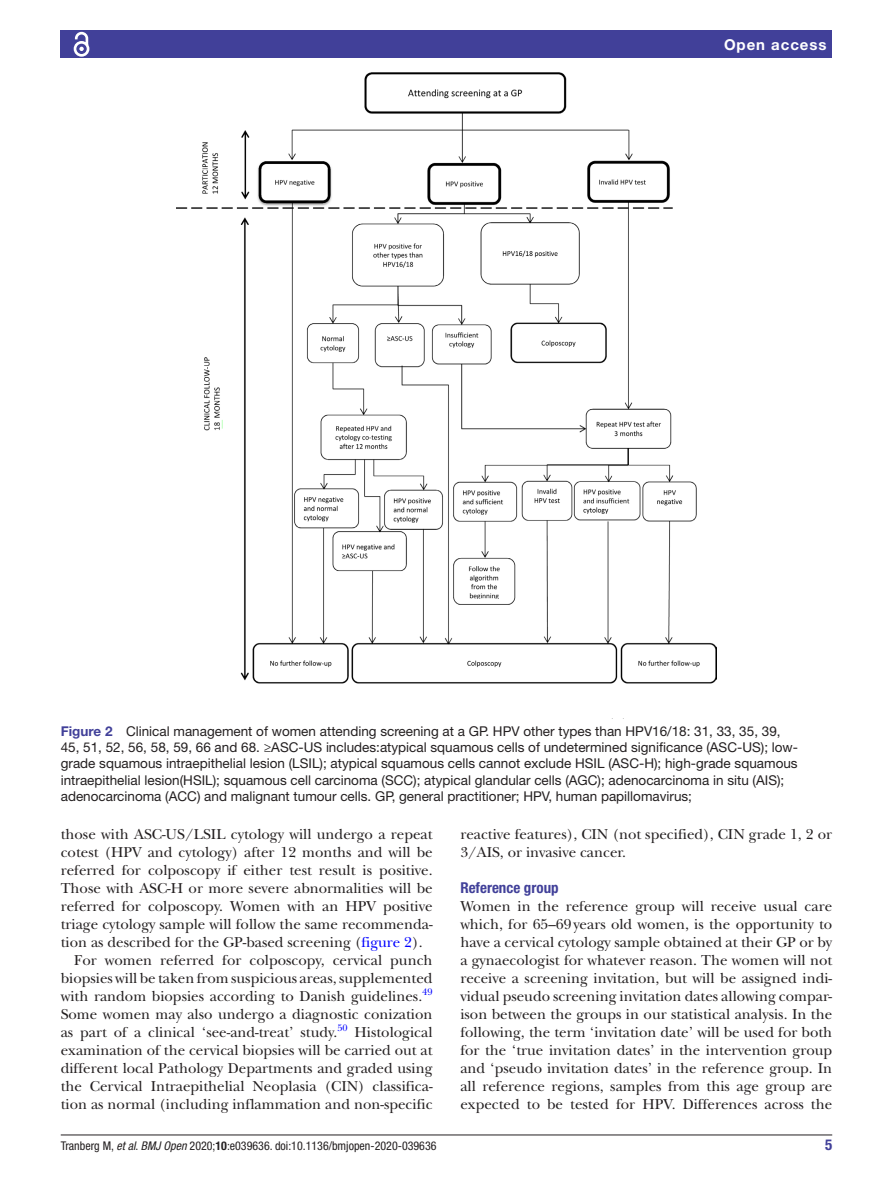
<style>
.page{position:relative;width:893px;height:1191px;background:#fff}
.page>*{position:absolute;margin:0;border:0;box-sizing:border-box;transform-origin:0 0}
.t1{font:15px/18px "New Baskerville";color:#231f20;text-align:justify}
.t2{font:700 condensed 15px "Helvetica Neue LT Std";color:#414099}
.t3{font:700 15px "Helvetica Neue LT Std";letter-spacing:.065em;color:#fff}
.t4{font:13.5px/16.2px "Helvetica Neue LT Std";color:#231f20}
.t5{font:condensed 12px "Helvetica Neue LT Std";color:#231f20}
.t6{font:9.9px "New Baskerville";color:#00f}
.s1{font-weight:700;color:#414099}
.s2{color:#00f}
.s3{font-style:italic}
.s4{font-weight:700}
</style>
<div class="page">
<hr style="left:61px;top:1134px;width:771px;height:1px;background:#231f20">
<div style="left:61px;top:31px;width:771px;height:27px;background:#414099"></div>
<svg style="left:73px;top:31px;width:17px;height:26px"></svg>
<img style="left:176px;top:73px;width:540px;height:611px">
<p class="t3" style="left:724px;top:35px;width:104px">Open access</p>
<p class="t4" style="left:61px;top:723px;width:739px"><span class="s1">Figure 2</span> Clinical management of women attending screening at a GP. HPV other types than HPV16/18: 31, 33, 35, 39, 45, 51, 52, 56, 58, 59, 66 and 68. ≥ASC-US includes:atypical squamous cells of undetermined significance (ASC-US); low&shy;grade squamous intraepithelial lesion (LSIL); atypical squamous cells cannot exclude HSIL (ASC-H); high-grade squamous intraepithelial lesion(HSIL); squamous cell carcinoma (SCC); atypical glandular cells (AGC); adenocarcinoma in situ (AIS); adenocarcinoma (ACC) and malignant tumour cells. GP, general practitioner; HPV, human papillomavirus;</p>
<p class="t1" style="left:61px;top:825px;width:373px">those with ASC-US/LSIL cytology will undergo a repeat</p>
<p class="t1" style="left:61px;top:843px;width:373px">cotest (HPV and cytology) after 12 months and will be</p>
<p class="t1" style="left:61px;top:861px;width:373px">referred for colposcopy if either test result is positive.</p>
<p class="t1" style="left:61px;top:879px;width:373px">Those with ASC-H or more severe abnormalities will be</p>
<p class="t1" style="left:61px;top:897px;width:373px">referred for colposcopy. Women with an HPV positive</p>
<p class="t1" style="left:61px;top:915px;width:373px">triage cytology sample will follow the same recommenda-</p>
<p class="t1" style="left:61px;top:933px;width:363px">tion as described for the GP-based screening (<span class="s2">figure 2</span>).</p>
<p class="t1" style="left:74px;top:951px;width:360px">For women referred for colposcopy, cervical punch</p>
<p class="t1" style="left:61px;top:969px;width:373px">biopsies will be taken from suspicious areas, supplemented</p>
<p class="t1" style="left:61px;top:987px;width:373px">with random biopsies according to Danish guidelines.<sup>49</sup></p>
<p class="t1" style="left:61px;top:1005px;width:373px">Some women may also undergo a diagnostic conization</p>
<p class="t1" style="left:61px;top:1023px;width:278px">as part of a clinical ‘see-and-treat’ study.</p>
<p class="t6" style="left:337px;top:1021px;width:12px">50</p>
<p class="t1" style="left:61px;top:1023px;width:373px;text-indent:294px">Histological examination of the cervical biopsies will be carried out at different local Pathology Departments and graded using the Cervical Intraepithelial Neoplasia (CIN) classifica&shy;tion as normal (including inflammation and non-specific</p>
<p class="t1" style="left:460px;top:825px;width:373px">reactive features), CIN (not specified), CIN grade 1, 2 or<br>3/AIS, or invasive cancer.</p>
<p class="t2" style="left:460px;top:879px;width:100px">Reference group</p>
<p class="t1" style="left:460px;top:897px;width:373px">Women in the reference group will receive usual care which, for 65–69years old women, is the opportunity to have a cervical cytology sample obtained at their GP or by a gynaecologist for whatever reason. The women will not receive a screening invitation, but will be assigned indi&shy;vidual pseudo screening invitation dates allowing compar&shy;ison between the groups in our statistical analysis. In the following, the term ‘invitation date’ will be used for both for the ‘true invitation dates’ in the intervention group and ‘pseudo invitation dates’ in the reference group. In all reference regions, samples from this age group are expected to be tested for HPV. Differences across the</p>
<p class="t5" style="left:61px;top:1138px;width:377px">Tranberg M, <span class="s3">et al</span>. <span class="s3">BMJ Open</span> 2020;<span class="s4">10</span>:e039636. doi:10.1136/bmjopen-2020-039636</p>
<p class="t2" style="left:825px;top:1135px;width:9px">5</p>
</div>
